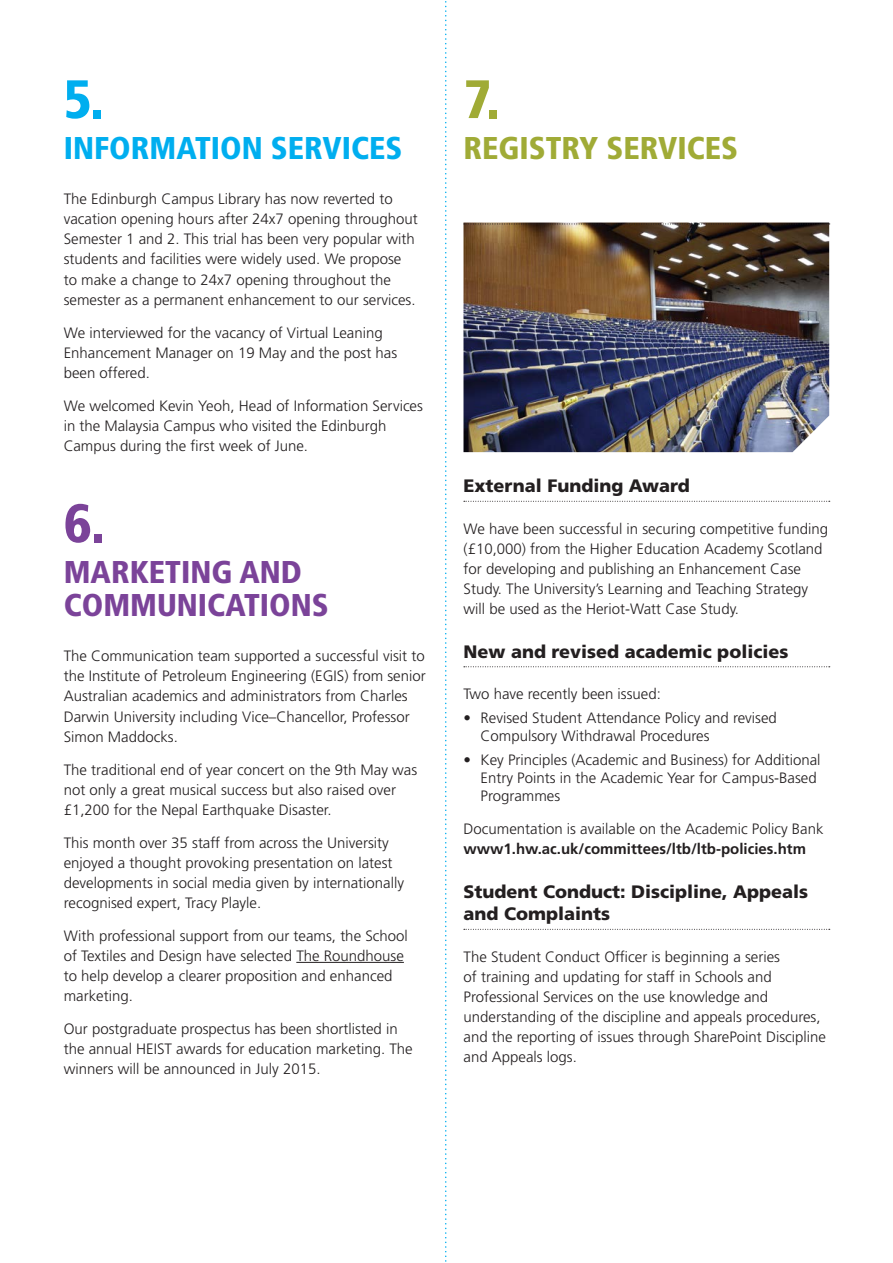
<style>
.page{position:relative;width:893px;height:1263px;background:#fff}
.page>*{position:absolute;margin:0;border:0;box-sizing:border-box;transform-origin:0 0}
.t1{font:900 condensed 54px "Frutiger LT Std";color:#00aeef}
.t2{font:900 condensed 54px "Frutiger LT Std";color:#7b4399}
.t3{font:900 condensed 54px "Frutiger LT Std";color:#a0ab36}
.t4{font:900 condensed 31.5px/33px "Frutiger LT Std";color:#7b4399}
.t5{font:900 condensed 31.5px "Frutiger LT Std";color:#00aeef}
.t6{font:900 condensed 31.5px "Frutiger LT Std";color:#a0ab36}
.t7{font:900 18px/22.5px "Frutiger LT Std";color:#231f20}
.t8{font:300 15px/20.1px "Frutiger LT Std";color:#231f20}
.t9{font:700 15px "Frutiger LT Std";color:#231f20}
</style>
<div class="page">
<svg style="left:445px;top:1px;width:2px;height:1261px"></svg>
<img style="left:463px;top:223px;width:366px;height:229px">
<hr style="left:296px;top:962px;width:108px;height:1px;background:#231f20">
<svg style="left:464px;top:224px;width:366px;height:1px"></svg>
<svg style="left:464px;top:501px;width:366px;height:1px"></svg>
<svg style="left:464px;top:666px;width:366px;height:1px"></svg>
<svg style="left:464px;top:929px;width:366px;height:1px"></svg>
<h1 class="t1" style="left:64px;top:67px;width:42px">5.</h1>
<h2 class="t5" style="left:64px;top:129px;width:340px">INFORMATION SERVICES</h2>
<p class="t8" style="left:64px;top:189px;width:356px">The Edinburgh Campus Library has now reverted to vacation opening hours after 24x7 opening throughout Semester 1 and 2. This trial has been very popular with students and facilities were widely used. We propose to make a change to 24x7 opening throughout the semester as a permanent enhancement to our services.</p>
<p class="t8" style="left:64px;top:322px;width:335px">We interviewed for the vacancy of Virtual Leaning<br>Enhancement Manager on 19 May and the post has been offered.</p>
<p class="t8" style="left:64px;top:396px;width:361px">We welcomed Kevin Yeoh, Head of Information Services in the Malaysia Campus who visited the Edinburgh<br>Campus during the first week of June.</p>
<h1 class="t2" style="left:64px;top:491px;width:43px">6.</h1>
<h2 class="t4" style="left:64px;top:555px;width:266px">MARKETING AND<br>COMMUNICATIONS</h2>
<p class="t8" style="left:64px;top:646px;width:363px">The Communication team supported a successful visit to the Institute of Petroleum Engineering (EGIS) from senior Australian academics and administrators from Charles Darwin University including Vice–Chancellor, Professor Simon Maddocks.</p>
<p class="t8" style="left:64px;top:759px;width:355px">The traditional end of year concert on the 9th May was not only a great musical success but also raised over £1,200 for the Nepal Earthquake Disaster.</p>
<p class="t8" style="left:64px;top:832px;width:342px">This month over 35 staff from across the University enjoyed a thought provoking presentation on latest developments in social media given by internationally recognised expert, Tracy Playle.</p>
<p class="t8" style="left:64px;top:926px;width:346px">With professional support from our teams, the School of Textiles and Design have selected The Roundhouse to help develop a clearer proposition and enhanced marketing.</p>
<p class="t8" style="left:64px;top:1019px;width:350px">Our postgraduate prospectus has been shortlisted in the annual HEIST awards for education marketing. The winners will be announced in July 2015.</p>
<h1 class="t3" style="left:463px;top:67px;width:38px">7.</h1>
<h2 class="t6" style="left:463px;top:129px;width:276px">REGISTRY SERVICES</h2>
<p class="t7" style="left:463px;top:475px;width:228px">External Funding Award</p>
<p class="t8" style="left:463px;top:519px;width:366px">We have been successful in securing competitive funding (£10,000) from the Higher Education Academy Scotland for developing and publishing an Enhancement Case Study. The University’s Learning and Teaching Strategy will be used as the Heriot-Watt Case Study.</p>
<p class="t7" style="left:463px;top:640px;width:326px">New and revised academic policies</p>
<p class="t8" style="left:463px;top:684px;width:199px">Two have recently been issued:</p>
<p class="t8" style="left:480px;top:709px;width:298px;line-height:18px;text-indent:-17px">• Revised Student Attendance Policy and revised<br>Compulsory Withdrawal Procedures</p>
<p class="t8" style="left:480px;top:751px;width:342px;line-height:18px;text-indent:-17px">• Key Principles (Academic and Business) for Additional<br>Entry Points in the Academic Year for Campus-Based<br>Programmes</p>
<p class="t8" style="left:463px;top:819px;width:362px">Documentation is available on the Academic Policy Bank</p>
<p class="t9" style="left:463px;top:840px;width:344px">www1.hw.ac.uk/committees/ltb/ltb-policies.htm</p>
<p class="t7" style="left:463px;top:880px;width:346px">Student Conduct: Discipline, Appeals and Complaints</p>
<p class="t8" style="left:463px;top:947px;width:364px">The Student Conduct Officer is beginning a series<br>of training and updating for staff in Schools and Professional Services on the use knowledge and understanding of the discipline and appeals procedures, and the reporting of issues through SharePoint Discipline and Appeals logs.</p>
</div>
